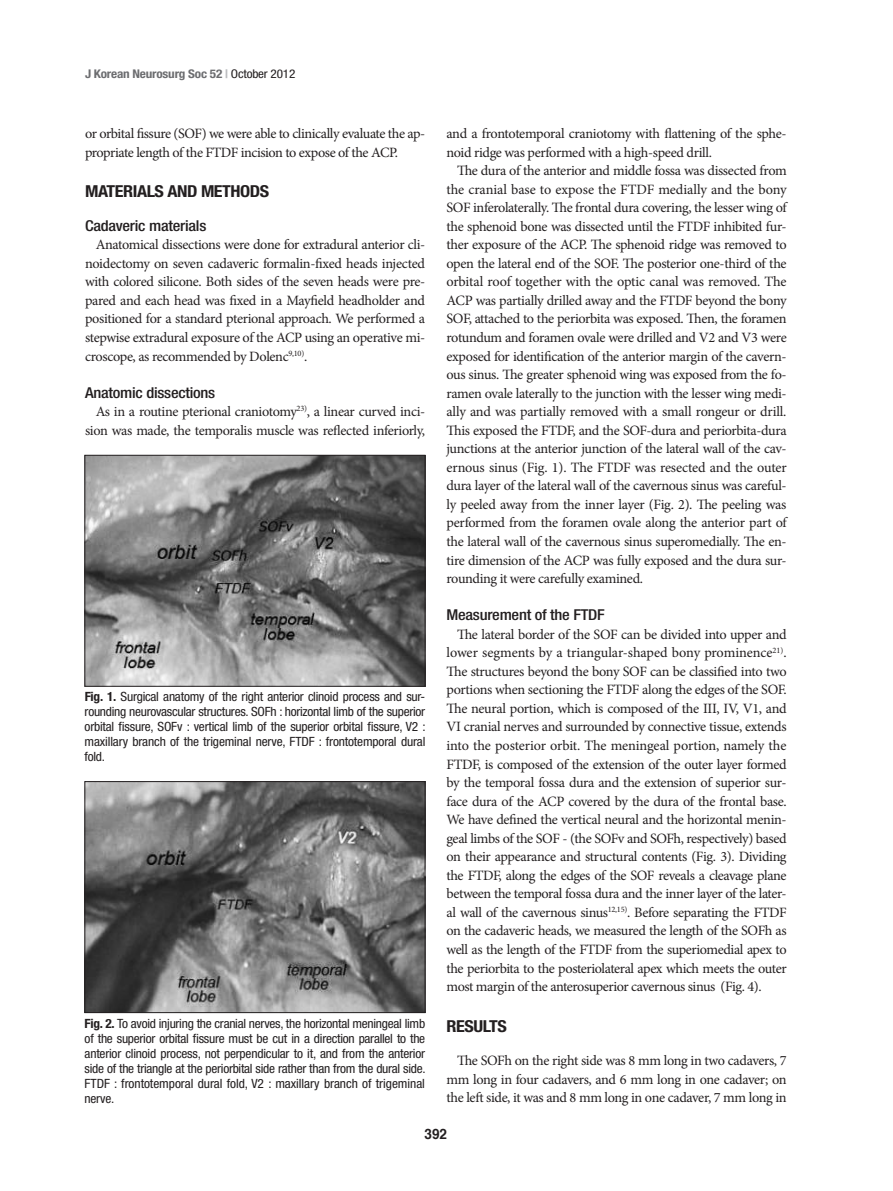
<style>
.page{position:relative;width:893px;height:1191px;background:#fff}
.page>*{position:absolute;margin:0;border:0;box-sizing:border-box;transform-origin:0 0}
.t1{font:700 condensed 16.5px "Helvetica Neue LT Std";letter-spacing:-.025em;color:#231f20;scale:1.1 1}
.t2{font:500 condensed 15px "Helvetica Neue LT Std";letter-spacing:-.015em;color:#231f20;scale:1.1 1}
.t3{font:14.25px/18.6px "Minion Pro";letter-spacing:-.03em;color:#231f20;text-align:justify}
.t4{font:700 14.25px "Helvetica";color:#231f20;scale:.95 1}
.t5{font:condensed 12.75px/15px "Helvetica Neue LT Std";letter-spacing:-.01em;color:#231f20;text-align:justify;scale:1.05 1}
.t6{font:700 condensed 12px "Helvetica Neue LT Std";letter-spacing:-.015em;color:#6c6d70;scale:1.1 1}
.s1{color:#bcbdc0}
.s2{font-weight:400;color:#231f20}
.s3{font-weight:700}
</style>
<div class="page">
<img style="left:87px;top:457px;width:336px;height:227px">
<div style="left:85px;top:455px;width:340px;height:231px;border:1px solid #231f20"></div>
<img style="left:87px;top:783px;width:336px;height:227px">
<div style="left:85px;top:781px;width:340px;height:231px;border:1px solid #231f20"></div>
<p class="t6" style="left:85px;top:66px;width:193px">J Korean Neurosurg Soc 52 <span class="s1">|</span> <span class="s2">October 2012</span></p>
<p class="t3" style="left:85px;top:124px;width:342px">or orbital fissure (SOF) we were able to clinically evaluate the ap&shy;propriate length of the FTDF incision to expose of the ACP.</p>
<p class="t1" style="left:85px;top:181px;width:169px">MATERIALS AND METHODS</p>
<p class="t2" style="left:85px;top:216px;width:112px">Cadaveric materials</p>
<p class="t3" style="left:85px;top:235px;width:342px;text-indent:11px">Anatomical dissections were done for extradural anterior cli&shy;noidectomy on seven cadaveric formalin-fixed heads injected with colored silicone. Both sides of the seven heads were pre&shy;pared and each head was fixed in a Mayfield headholder and positioned for a standard pterional approach. We performed a stepwise extradural exposure of the ACP using an operative mi&shy;croscope, as recommended by Dolenc<sup>9,10)</sup>.</p>
<p class="t2" style="left:85px;top:383px;width:120px">Anatomic dissections</p>
<p class="t3" style="left:85px;top:402px;width:342px;text-align:right">As in a routine pterional craniotomy<sup>23)</sup>, a linear curved inci&shy;sion was made, the temporalis muscle was reflected inferiorly,</p>
<p class="t5" style="left:85px;top:689px;width:326px"><span class="s3">Fig. 1.</span> Surgical anatomy of the right anterior clinoid process and sur&shy;rounding neurovascular structures. SOFh : horizontal limb of the superior orbital fissure, SOFv : vertical limb of the superior orbital fissure, V2 : maxillary branch of the trigeminal nerve, FTDF : frontotemporal dural fold.</p>
<p class="t5" style="left:85px;top:1015px;width:326px"><span class="s3">Fig. 2.</span> To avoid injuring the cranial nerves, the horizontal meningeal limb of the superior orbital fissure must be cut in a direction parallel to the anterior clinoid process, not perpendicular to it, and from the anterior side of the triangle at the periorbital side rather than from the dural side.<br>FTDF : frontotemporal dural fold, V2 : maxillary branch of trigeminal nerve.</p>
<p class="t3" style="left:446px;top:124px;width:342px">and a frontotemporal craniotomy with flattening of the sphe&shy;noid ridge was performed with a high-speed drill.</p>
<p class="t3" style="left:446px;top:161px;width:342px;text-indent:11px">The dura of the anterior and middle fossa was dissected from the cranial base to expose the FTDF medially and the bony SOF inferolaterally. The frontal dura covering, the lesser wing of the sphenoid bone was dissected until the FTDF inhibited fur&shy;ther exposure of the ACP. The sphenoid ridge was removed to open the lateral end of the SOF. The posterior one-third of the orbital roof together with the optic canal was removed. The ACP was partially drilled away and the FTDF beyond the bony SOF, attached to the periorbita was exposed. Then, the foramen rotundum and foramen ovale were drilled and V2 and V3 were exposed for identification of the anterior margin of the cavern&shy;ous sinus. The greater sphenoid wing was exposed from the fo&shy;ramen ovale laterally to the junction with the lesser wing medi&shy;ally and was partially removed with a small rongeur or drill.<br>This exposed the FTDF, and the SOF-dura and periorbita-dura junctions at the anterior junction of the lateral wall of the cav&shy;ernous sinus (Fig. 1). The FTDF was resected and the outer dura layer of the lateral wall of the cavernous sinus was careful&shy;ly peeled away from the inner layer (Fig. 2). The peeling was performed from the foramen ovale along the anterior part of the lateral wall of the cavernous sinus superomedially. The en&shy;tire dimension of the ACP was fully exposed and the dura sur&shy;rounding it were carefully examined.</p>
<p class="t2" style="left:446px;top:606px;width:145px">Measurement of the FTDF</p>
<p class="t3" style="left:446px;top:625px;width:342px;text-indent:11px">The lateral border of the SOF can be divided into upper and lower segments by a triangular-shaped bony prominence<sup>21)</sup>.<br>The structures beyond the bony SOF can be classified into two portions when sectioning the FTDF along the edges of the SOF.<br>The neural portion, which is composed of the III, IV, V1, and VI cranial nerves and surrounded by connective tissue, extends into the posterior orbit. The meningeal portion, namely the FTDF, is composed of the extension of the outer layer formed by the temporal fossa dura and the extension of superior sur&shy;face dura of the ACP covered by the dura of the frontal base.<br>We have defined the vertical neural and the horizontal menin&shy;geal limbs of the SOF - (the SOFv and SOFh, respectively) based on their appearance and structural contents (Fig. 3). Dividing the FTDF, along the edges of the SOF reveals a cleavage plane between the temporal fossa dura and the inner layer of the later&shy;al wall of the cavernous sinus<sup>12,15)</sup>. Before separating the FTDF on the cadaveric heads, we measured the length of the SOFh as well as the length of the FTDF from the superiomedial apex to the periorbita to the posteriolateral apex which meets the outer most margin of the anterosuperior cavernous sinus (Fig. 4).</p>
<p class="t1" style="left:446px;top:1016px;width:56px">RESULTS</p>
<p class="t3" style="left:446px;top:1051px;width:342px;text-indent:11px">The SOFh on the right side was 8 mm long in two cadavers, 7 mm long in four cadavers, and 6 mm long in one cadaver; on the left side, it was and 8 mm long in one cadaver, 7 mm long in</p>
<p class="t4" style="left:425px;top:1123px;width:25px">392</p>
</div>
